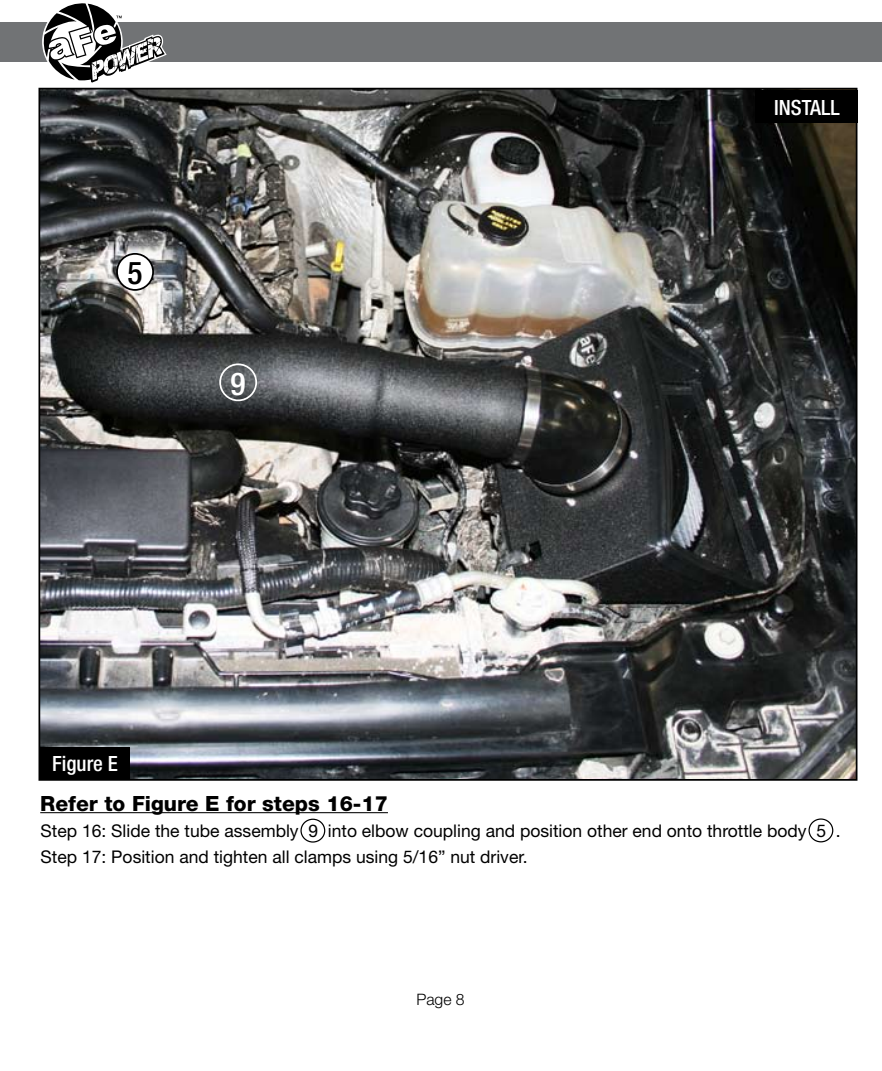
<style>
.page{position:relative;width:882px;height:1071px;background:#fff}
.page>*{position:absolute;margin:0;border:0;box-sizing:border-box;transform-origin:0 0}
.t1{font:500 condensed 31.5px "Helvetica Neue";color:#fff}
.t2{font:500 condensed 31.5px "Helvetica Neue";color:#000}
.t3{font:800 21px "Helvetica Neue";color:#000}
.t4{font:500 condensed 21px "Helvetica Neue";color:#fff}
.t5{font:17.5px/26.2px "Helvetica Neue";color:#000}
.t6{font:300 15.75px "Helvetica Neue";color:#000}
</style>
<div class="page">
<div style="left:0;top:23px;width:882px;height:39px;background:#717375"></div>
<svg style="left:43px;top:3px;width:124px;height:80px"></svg>
<img style="left:41px;top:91px;width:814px;height:687px">
<div style="left:40px;top:747px;width:90px;height:33px;background:#000"></div>
<div style="left:755px;top:90px;width:103px;height:33px;background:#000"></div>
<div style="left:219px;top:363px;width:38px;height:38px;border:2px solid #fff;border-radius:50%"></div>
<div style="left:117px;top:254px;width:36px;height:36px;background:#fff;border-radius:50%"></div>
<div style="left:116px;top:253px;width:38px;height:38px;border:2px solid #000;border-radius:50%"></div>
<hr style="left:40px;top:812px;width:348px;height:1px;background:#000">
<div style="left:300px;top:819px;width:25px;height:24px;border:1px solid #000;border-radius:50%"></div>
<div style="left:809px;top:818px;width:24px;height:24px;border:1px solid #000;border-radius:50%"></div>
<h1 class="t2" style="left:127px;top:254px;width:17px">5</h1>
<h1 class="t1" style="left:231px;top:365px;width:17px">9</h1>
<p class="t4" style="left:52px;top:751px;width:67px">Figure E</p>
<p class="t4" style="left:774px;top:95px;width:67px">INSTALL</p>
<p class="t3" style="left:40px;top:791px;width:349px">Refer to Figure E for steps 16-17</p>
<p class="t5" style="left:41px;top:818px;width:802px">Step 16: Slide the tube assembly 9 into elbow coupling and position other end onto throttle body 5 .<br>Step 17: Position and tighten all clamps using 5/16” nut driver.</p>
<p class="t6" style="left:416px;top:989px;width:50px">Page 8</p>
</div>
